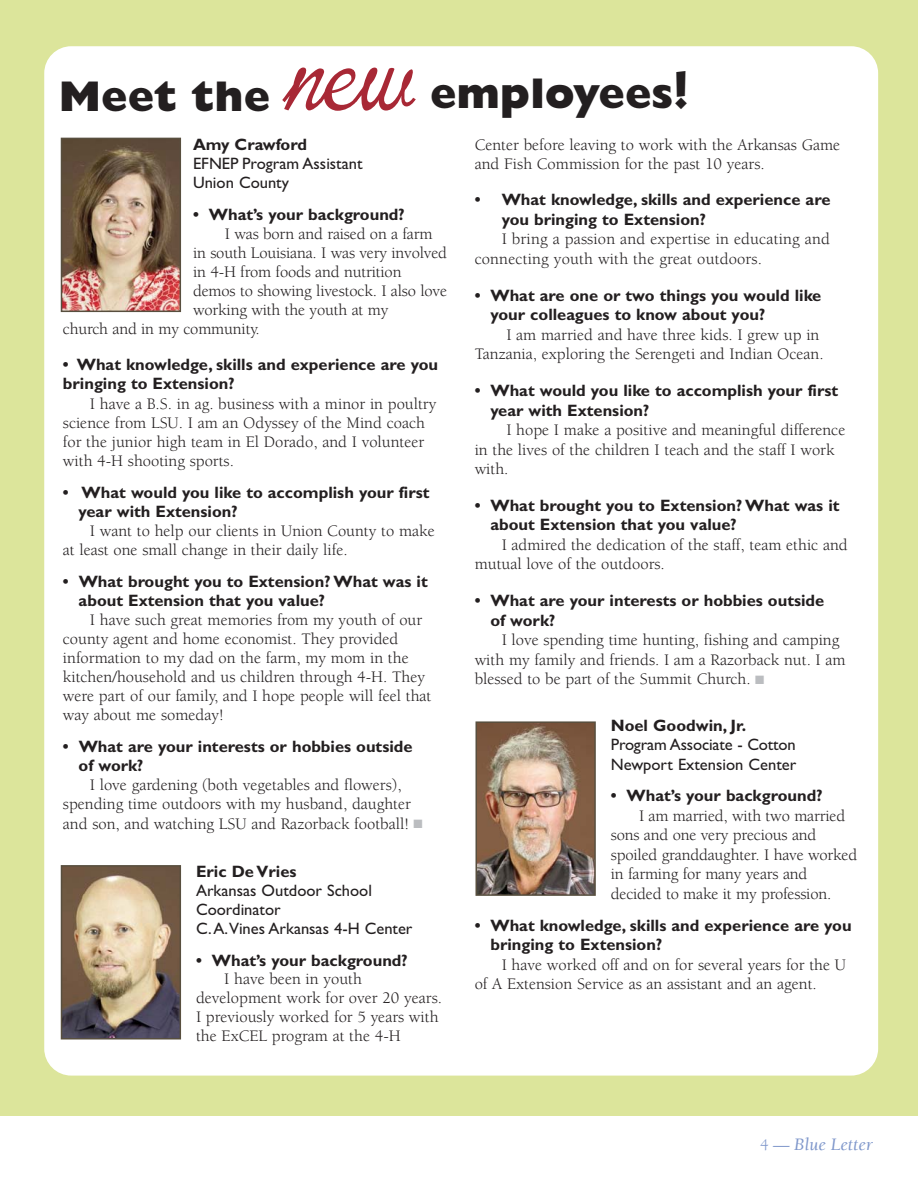
<style>
.page{position:relative;width:918px;height:1188px;background:#fff}
.page>*{position:absolute;margin:0;border:0;box-sizing:border-box;transform-origin:0 0}
.t1{font:120px "Jeffriana JF";color:#a82835}
.t2{font:800 43.2px "Gill Sans";color:#231f20}
.t3{font:italic 18px "Berkeley";color:#7f97cb}
.t4{font:16.5px/18.8px "Berkeley";color:#231f20}
.t5{font:700 16.5px "Gill Sans";color:#231f20}
.t6{font:16.5px/19px "Gill Sans";color:#231f20}
.s1{font-family:"Kabel";font-weight:700}
.s2{font-weight:700}
.s3{color:#bbbdc0}
.s4{font-style:normal;font-size:16.5px}
.s5{font-size:16.5px}
</style>
<div class="page">
<div style="left:0;top:0;width:918px;height:1115px;background:#dce59b"></div>
<div style="left:44px;top:46px;width:834px;height:1030px;background:#fff;border-radius:27px"></div>
<img style="left:64px;top:141px;width:114px;height:168px">
<div style="left:61px;top:138px;width:120px;height:174px;border:2px solid #584f3f"></div>
<img style="left:64px;top:868px;width:114px;height:169px">
<div style="left:61px;top:865px;width:120px;height:175px;border:2px solid #584f3f"></div>
<img style="left:479px;top:724px;width:114px;height:169px">
<div style="left:476px;top:721px;width:120px;height:175px;border:2px solid #584f3f"></div>
<p class="t2" style="left:59px;top:81px;width:213px">Meet the</p>
<p class="t1" style="left:285px;top:-19px;width:130px">new</p>
<p class="t2" style="left:430px;top:79px;width:261px">employees<span class="s1">!</span></p>
<p class="t6" style="left:193px;top:136px;width:171px"><span class="s2">Amy Crawford<br></span>EFNEP Program Assistant<br>Union County</p>
<p class="t5" style="left:193px;top:208px;width:213px">• What’s your background?</p>
<p class="t4" style="left:225px;top:226px;width:209px">I was born and raised on a farm</p>
<p class="t4" style="left:193px;top:245px;width:256px">in south Louisiana. I was very involved</p>
<p class="t4" style="left:193px;top:264px;width:210px">in 4-H from foods and nutrition</p>
<p class="t4" style="left:193px;top:283px;width:255px">demos to showing live stock. I also love</p>
<p class="t4" style="left:193px;top:302px;width:197px">working with the youth at my</p>
<p class="t4" style="left:63px;top:321px;width:198px">church and in my community.</p>
<p class="t5" style="left:63px;top:359px;width:377px">• What knowledge, skills and experience are you</p>
<p class="t5" style="left:63px;top:378px;width:173px">bringing to Extension?</p>
<p class="t4" style="left:90px;top:395px;width:348px">I have a B.S. in ag. business with a minor in poultry</p>
<p class="t4" style="left:63px;top:415px;width:364px">science from LSU. I am an Odyssey of the Mind coach</p>
<p class="t4" style="left:63px;top:434px;width:363px">for the junior high team in El Dorado, and I volunteer</p>
<p class="t4" style="left:63px;top:453px;width:173px">with 4-H shooting sports.</p>
<p class="t5" style="left:63px;top:486px;width:368px">• What would you like to accomplish your first</p>
<p class="t5" style="left:79px;top:505px;width:161px">year with Extension?</p>
<p class="t4" style="left:90px;top:523px;width:346px">I want to help our clients in Union County to make</p>
<p class="t4" style="left:63px;top:542px;width:286px">at least one small change in their daily life.</p>
<p class="t5" style="left:63px;top:576px;width:366px">• What brought you to Extension? What was it</p>
<p class="t5" style="left:79px;top:595px;width:248px">about Extension that you value?</p>
<p class="t4" style="left:90px;top:612px;width:334px">I have such great memories from my youth of our</p>
<p class="t4" style="left:63px;top:631px;width:337px">county agent and home economist. They provided</p>
<p class="t4" style="left:63px;top:650px;width:347px">information to my dad on the farm, my mom in the</p>
<p class="t4" style="left:63px;top:669px;width:364px">kitchen/household and us children through 4-H. They</p>
<p class="t4" style="left:63px;top:688px;width:370px">were part of our family, and I hope people will feel that</p>
<p class="t4" style="left:63px;top:707px;width:162px">way about me someday!</p>
<p class="t5" style="left:63px;top:741px;width:351px">• What are your interests or hobbies outside</p>
<p class="t5" style="left:79px;top:760px;width:66px">of work?</p>
<p class="t4" style="left:90px;top:777px;width:313px">I love gardening (both vegetables and flowers),</p>
<p class="t4" style="left:63px;top:796px;width:350px">spending time outdoors with my husband, daughter</p>
<p class="t4" style="left:63px;top:815px;width:361px">and son, and watching LSU and Razorback football! <span class="s3">■</span></p>
<p class="t6" style="left:196px;top:863px;width:218px"><span class="s2">Eric De Vries<br></span>Arkansas Outdoor School<br>Coordinator<br>C. A.Vines Arkansas 4-H Center</p>
<p class="t5" style="left:196px;top:954px;width:213px">• What’s your background?</p>
<p class="t4" style="left:224px;top:971px;width:139px">I have been in youth</p>
<p class="t4" style="left:196px;top:990px;width:247px">development work for over 20 years.</p>
<p class="t4" style="left:196px;top:1009px;width:244px">I previously worked for 5 years with</p>
<p class="t4" style="left:196px;top:1028px;width:206px">the ExCEL program at the 4-H</p>
<p class="t4" style="left:475px;top:137px;width:367px">Center before leaving to work with the Arkansas Game and Fish Commission for the past 10 years.</p>
<p class="t5" style="left:475px;top:194px;width:357px">• What knowledge, skills and experience are</p>
<p class="t5" style="left:502px;top:214px;width:206px">you bringing to Extension?</p>
<p class="t4" style="left:502px;top:231px;width:330px">I bring a passion and expertise in educating and</p>
<p class="t4" style="left:475px;top:251px;width:289px">connecting youth with the great outdoors.</p>
<p class="t5" style="left:475px;top:290px;width:348px">• What are one or two things you would like</p>
<p class="t5" style="left:490px;top:309px;width:276px">your colleagues to know about you?</p>
<p class="t4" style="left:506px;top:327px;width:315px">I am married and have three kids. I grew up in</p>
<p class="t4" style="left:475px;top:346px;width:351px">Tanzania, exploring the Serengeti and Indian Ocean.</p>
<p class="t5" style="left:475px;top:385px;width:365px">• What would you like to accomplish your first</p>
<p class="t5" style="left:490px;top:404px;width:161px">year with Extension?</p>
<p class="t4" style="left:506px;top:422px;width:341px">I hope I make a positive and meaningful difference</p>
<p class="t4" style="left:475px;top:442px;width:361px">in the lives of the children I teach and the staff I work</p>
<p class="t4" style="left:475px;top:461px;width:35px">with.</p>
<p class="t5" style="left:475px;top:500px;width:366px">• What brought you to Extension? What was it</p>
<p class="t5" style="left:490px;top:519px;width:248px">about Extension that you value?</p>
<p class="t4" style="left:502px;top:537px;width:348px">I admired the dedication of the staff, team ethic and</p>
<p class="t4" style="left:475px;top:556px;width:192px">mutual love of the outdoors.</p>
<p class="t5" style="left:475px;top:595px;width:351px">• What are your interests or hobbies outside</p>
<p class="t5" style="left:490px;top:614px;width:66px">of work?</p>
<p class="t4" style="left:502px;top:632px;width:339px">I love spending time hunting, fishing and camping</p>
<p class="t4" style="left:475px;top:652px;width:373px">with my family and friends. I am a Razorback nut. I am</p>
<p class="t4" style="left:475px;top:671px;width:291px">blessed to be part of the Summit Church. <span class="s3">■</span></p>
<p class="t6" style="left:611px;top:717px;width:187px;line-height:19.5px"><span class="s2">Noel Goodwin, Jr.<br></span>Program Associate - Cotton<br>Newport Extension Center</p>
<p class="t5" style="left:611px;top:790px;width:213px">• What’s your background?</p>
<p class="t4" style="left:639px;top:807px;width:208px">I am married, with two married</p>
<p class="t4" style="left:611px;top:827px;width:207px">sons and one very precious and</p>
<p class="t4" style="left:611px;top:846px;width:248px">spoiled granddaughter. I have worked</p>
<p class="t4" style="left:611px;top:866px;width:198px">in farming for many years and</p>
<p class="t4" style="left:611px;top:885px;width:222px">decided to make it my profession.</p>
<p class="t5" style="left:475px;top:920px;width:379px">• What knowledge, skills and experience are you</p>
<p class="t5" style="left:490px;top:939px;width:173px">bringing to Extension?</p>
<p class="t4" style="left:502px;top:957px;width:346px">I have worked off and on for several years for the U</p>
<p class="t4" style="left:475px;top:976px;width:344px">of A Extension Service as an assistant and an agent.</p>
<p class="t3" style="left:760px;top:1137px;width:114px"><span class="s4">4</span> <span class="s5">—</span> Blue Letter</p>
</div>
